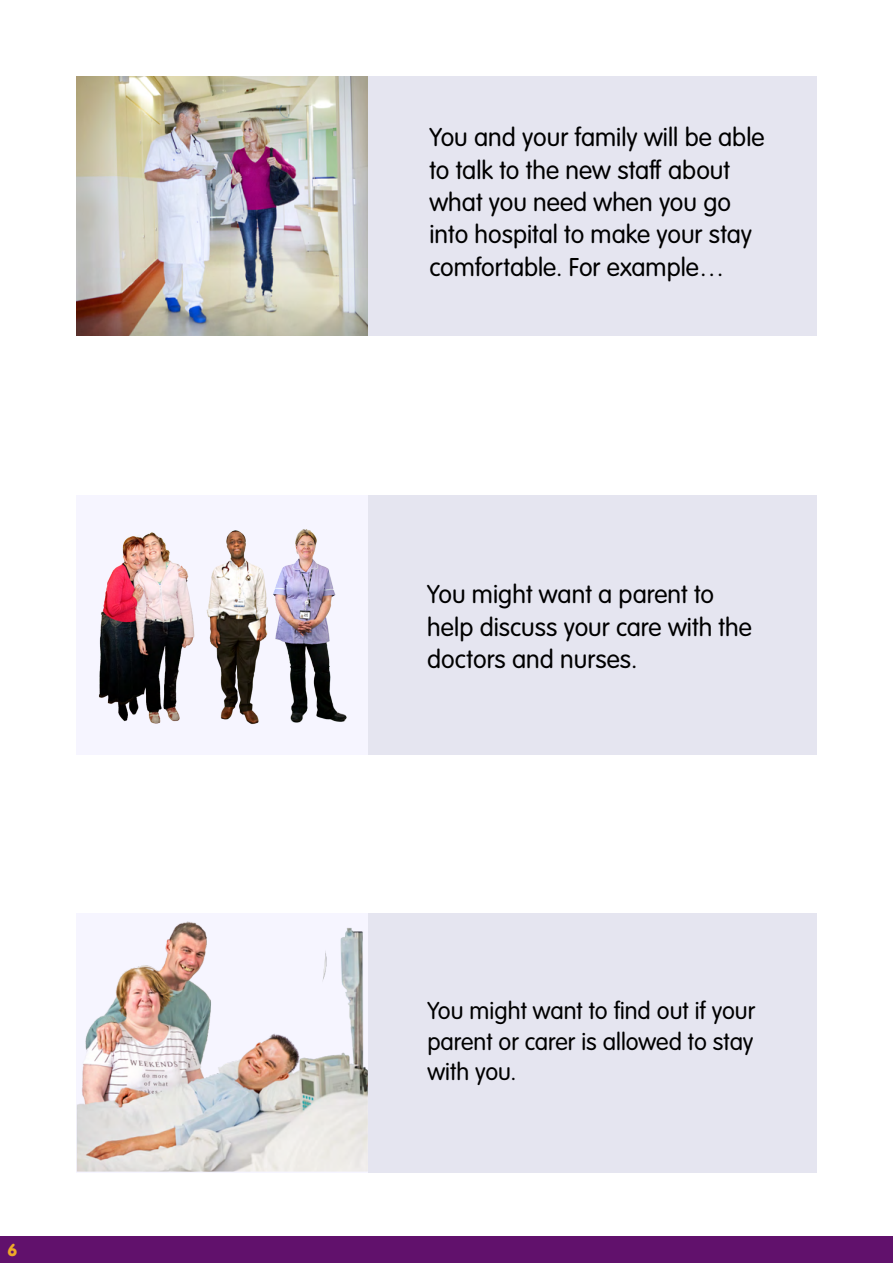
<style>
.page{position:relative;width:893px;height:1263px;background:#fff}
.page>*{position:absolute;margin:0;border:0;box-sizing:border-box;transform-origin:0 0}
.t1{font:300 27px/32.4px "VAG Rundschrift D";color:#000}
.t2{font:300 25.5px/30.6px "VAG Rundschrift D";color:#000;text-align:justify}
.t3{font:18px "VAG Rundschrift D";color:#eeaa28}
</style>
<div class="page">
<div style="left:77px;top:913px;width:739px;height:259px;background:#e5e5f0"></div>
<img style="left:77px;top:914px;width:291px;height:257px">
<div style="left:77px;top:495px;width:739px;height:259px;background:#e5e5f0"></div>
<div style="left:77px;top:495px;width:291px;height:259px;background:#f6f5ff"></div>
<img style="left:99px;top:535px;width:40px;height:187px">
<img style="left:139px;top:532px;width:74px;height:192px">
<img style="left:213px;top:529px;width:134px;height:195px">
<div style="left:0;top:1237px;width:893px;height:26px;background:#61116c"></div>
<div style="left:77px;top:77px;width:739px;height:259px;background:#e5e5f0"></div>
<img style="left:77px;top:77px;width:290px;height:259px">
<p class="t3" style="left:7px;top:1239px;width:11px">6</p>
<p class="t1" style="left:429px;top:122px;width:337px">You and your family will be able to talk to the new staff about what you need when you go into hospital to make your stay comfortable. For example…</p>
<p class="t1" style="left:427px;top:579px;width:326px">You might want a parent to help discuss your care with the doctors and nurses.</p>
<p class="t2" style="left:427px;top:996px;width:329px">You might want to find out if your parent or carer is allowed to stay with you.</p>
</div>
